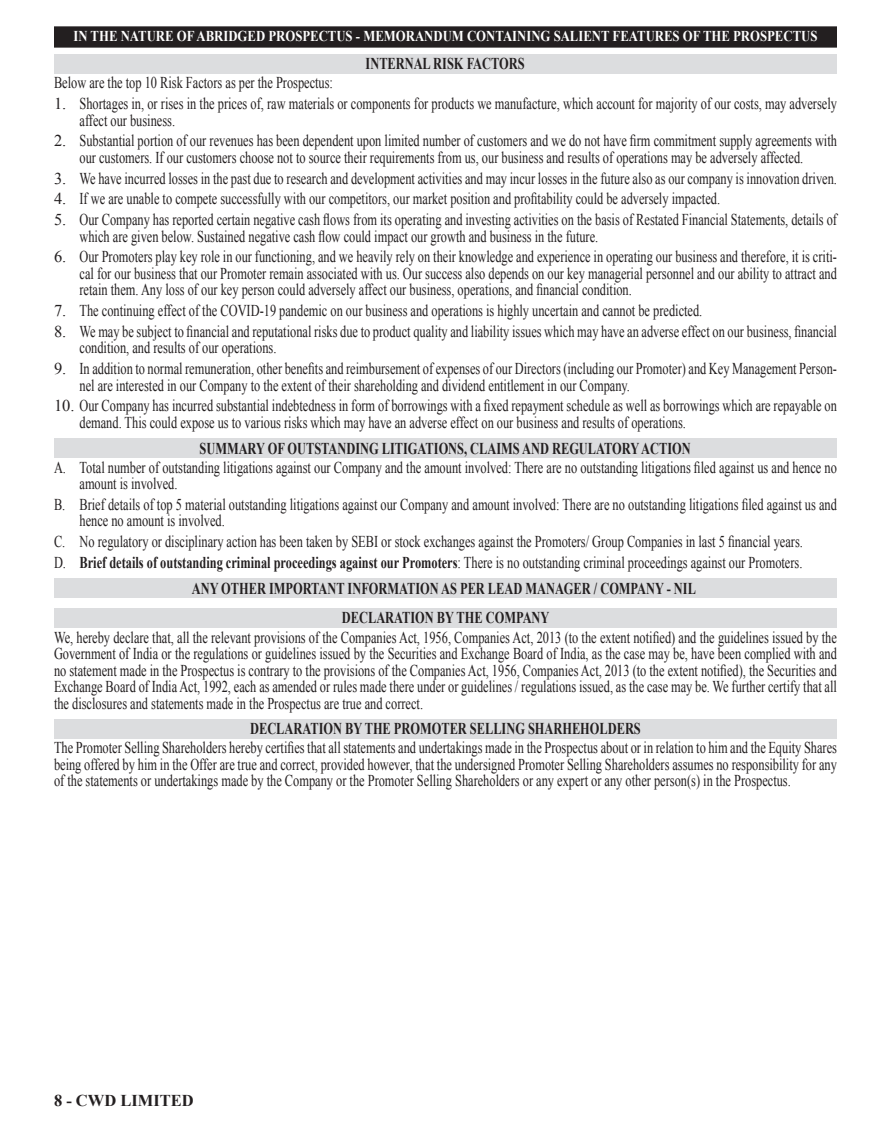
<style>
.page{position:relative;width:891px;height:1134px;background:#fff}
.page>*{position:absolute;margin:0;border:0;box-sizing:border-box;transform-origin:0 0}
.Default{font:16.5px/16.5px "Times New Roman";color:#231f20}
.Default-2{font:16.5px/16.5px "Times New Roman";color:#231f20;text-align:justify;scale:.75 1}
.List_Paragraph_headi{font:16.5px/16.5px "Times New Roman";color:#231f20;scale:.75 1}
.List_Paragraph_headi-2{font:700 16.5px "Times New Roman";color:#231f20;scale:.75 1}
.Default-3{font:700 16.5px "Times New Roman";color:#231f20;scale:.75 1}
.List_Paragraph_headi-3{font:700 16.5px "Times New Roman";color:#231f20}
.t1{font:700 15px "Times New Roman";color:#fff;scale:.85 1}
.s1{font-weight:400}
</style>
<div class="page">
<div style="left:55px;top:27px;width:781px;height:20px;background:#231f20"></div>
<div style="left:54px;top:26px;width:783px;height:22px;border:2px solid #231f20"></div>
<div style="left:54px;top:54px;width:782px;height:20px;background:#dcdddf"></div>
<div style="left:54px;top:438px;width:782px;height:20px;background:#dcdddf"></div>
<div style="left:54px;top:578px;width:783px;height:20px;background:#dcdddf"></div>
<div style="left:54px;top:608px;width:783px;height:20px;background:#dcdddf"></div>
<div style="left:54px;top:719px;width:783px;height:19px;background:#dcdddf"></div>
<p class="t1" style="left:74px;top:26px;width:877px">IN THE NATURE OF ABRIDGED PROSPECTUS - MEMORANDUM CONTAINING SALIENT FEATURES OF THE PROSPECTUS</p>
<p class="List_Paragraph_headi-2" style="left:366px;top:52px;width:214px">INTERNAL RISK FACTORS</p>
<p class="Default-2" style="left:54px;top:74px;width:374px">Below are the top 10 Risk Factors as per the Prospectus:</p>
<p class="Default" style="left:80px;top:95px;width:759px;text-indent:-26px">1. Shortages in, or rises in the prices of, raw materials or components for products we manufacture, which account for majority of our costs, may adversely affect our business.</p>
<p class="Default" style="left:54px;top:132px;width:785px;text-align:center">2. Substantial portion of our revenues has been dependent upon limited number of customers and we do not have firm commitment supply agreements with our customers. If our customers choose not to source their requirements from us, our business and results of operations may be adversely affected.</p>
<p class="Default" style="left:54px;top:170px;width:785px">3. We have incurred losses in the past due to research and development activities and may incur losses in the future also as our company is innovation driven.</p>
<p class="Default" style="left:54px;top:190px;width:668px">4. If we are unable to compete successfully with our competitors, our market position and profitability could be adversely impacted.</p>
<p class="Default" style="left:80px;top:211px;width:759px;text-indent:-26px">5. Our Company has reported certain negative cash flows from its operating and investing activities on the basis of Restated Financial Statements, details of which are given below. Sustained negative cash flow could impact our growth and business in the future.</p>
<p class="Default" style="left:80px;top:248px;width:759px;text-align:justify;text-indent:-26px">6. Our Promoters play key role in our functioning, and we heavily rely on their knowledge and experience in operating our business and therefore, it is criti&shy;cal for our business that our Promoter remain associated with us. Our success also depends on our key managerial personnel and our ability to attract and retain them. Any loss of our key person could adversely affect our business, operations, and financial condition.</p>
<p class="Default" style="left:54px;top:302px;width:650px">7. The continuing effect of the COVID-19 pandemic on our business and operations is highly uncertain and cannot be predicted.</p>
<p class="Default" style="left:80px;top:323px;width:759px;text-indent:-26px">8. We may be subject to financial and reputational risks due to product quality and liability issues which may have an adverse effect on our business, financial condition, and results of our operations.</p>
<p class="Default" style="left:80px;top:360px;width:759px;text-indent:-26px">9. In addition to normal remuneration, other benefits and reimbursement of expenses of our Directors (including our Promoter) and Key Management Person&shy;nel are interested in our Company to the extent of their shareholding and dividend entitlement in our Company.</p>
<p class="Default" style="left:80px;top:397px;width:759px;text-indent:-26px">10. Our Company has incurred substantial indebtedness in form of borrowings with a fixed repayment schedule as well as borrowings which are repayable on demand. This could expose us to various risks which may have an adverse effect on our business and results of operations.</p>
<p class="List_Paragraph_headi-2" style="left:200px;top:437px;width:656px">SUMMARY OF OUTSTANDING LITIGATIONS, CLAIMS AND REGULATORY ACTION</p>
<p class="List_Paragraph_headi" style="left:80px;top:459px;width:1011px;text-indent:-26px">A. Total number of outstanding litigations against our Company and the amount involved: There are no outstanding litigations filed against us and hence no amount is involved.</p>
<p class="List_Paragraph_headi" style="left:80px;top:496px;width:1011px;text-indent:-26px">B. Brief details of top 5 material outstanding litigations against our Company and amount involved: There are no outstanding litigations filed against us and hence no amount is involved.</p>
<p class="List_Paragraph_headi" style="left:54px;top:533px;width:1000px">C. No regulatory or disciplinary action has been taken by SEBI or stock exchanges against the Promoters/ Group Companies in last 5 financial years.</p>
<p class="List_Paragraph_headi-2" style="left:54px;top:551px;width:999px"><span class="s1">D.</span> Brief details of outstanding criminal proceedings against our Promoters<span class="s1">: There is no outstanding criminal proceedings against our Promoters.</span></p>
<p class="Default-3" style="left:192px;top:577px;width:674px">ANY OTHER IMPORTANT INFORMATION AS PER LEAD MANAGER / COMPANY - NIL</p>
<p class="Default-3" style="left:342px;top:607px;width:278px">DECLARATION BY THE COMPANY</p>
<p class="Default-2" style="left:54px;top:628px;width:1046px">We, hereby declare that, all the relevant provisions of the Companies Act, 1956, Companies Act, 2013 (to the extent notified) and the guidelines issued by the Government of India or the regulations or guidelines issued by the Securities and Exchange Board of India, as the case may be, have been complied with and no statement made in the Prospectus is contrary to the provisions of the Companies Act, 1956, Companies Act, 2013 (to the extent notified), the Securities and Exchange Board of India Act, 1992, each as amended or rules made there under or guidelines / regulations issued, as the case may be. We further certify that all the disclosures and statements made in the Prospectus are true and correct.</p>
<p class="Default-3" style="left:250px;top:717px;width:522px">DECLARATION BY THE PROMOTER SELLING SHARHEHOLDERS</p>
<p class="Default-2" style="left:54px;top:739px;width:1046px">The Promoter Selling Shareholders hereby certifies that all statements and undertakings made in the Prospectus about or in relation to him and the Equity Shares being offered by him in the Offer are true and correct, provided however, that the undersigned Promoter Selling Shareholders assumes no responsibility for any of the statements or undertakings made by the Company or the Promoter Selling Shareholders or any expert or any other person(s) in the Prospectus.</p>
<p class="List_Paragraph_headi-3" style="left:54px;top:1089px;width:141px">8 - CWD LIMITED</p>
</div>
